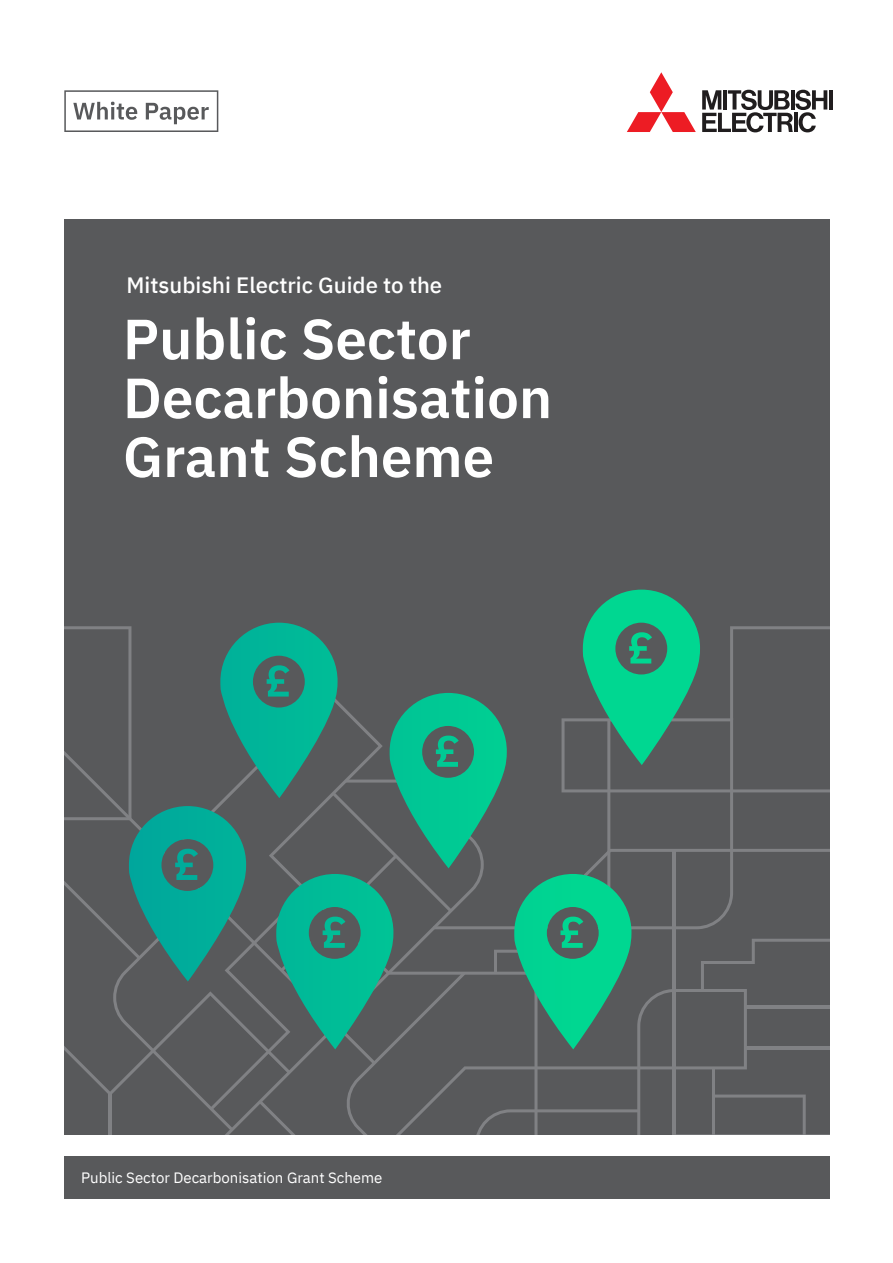
<style>
.page{position:relative;width:893px;height:1263px;background:#fff}
.page>*{position:absolute;margin:0;border:0;box-sizing:border-box;transform-origin:0 0}
.t1{font:600 56.55px/58.9px "IBM Plex Sans";color:#fff}
.t2{font:500 22.2px "IBM Plex Sans";color:#fff}
.t3{font:600 16.5px "IBM Plex Sans";color:#fff}
.t4{font:15px "IBM Plex Sans";color:#fff}
</style>
<div class="page">
<svg style="left:627px;top:72px;width:69px;height:60px"></svg>
<hr style="left:829px;top:90px;width:4px;height:20px;background:#201d1e">
<svg style="left:702px;top:90px;width:125px;height:42px"></svg>
<div style="left:64px;top:219px;width:765px;height:916px;background:#58595b"></div>
<svg style="left:64px;top:626px;width:765px;height:509px"></svg>
<svg style="left:161px;top:839px;width:52px;height:52px"></svg>
<svg style="left:547px;top:907px;width:52px;height:52px"></svg>
<svg style="left:309px;top:907px;width:52px;height:52px"></svg>
<svg style="left:64px;top:90px;width:154px;height:42px"></svg>
<svg style="left:220px;top:590px;width:480px;height:278px"></svg>
<div style="left:731px;top:1157px;width:99px;height:42px;background:#58595b"></div>
<div style="left:64px;top:1157px;width:660px;height:42px;background:#58595b"></div>
<p class="t2" style="left:127px;top:268px;width:317px">Mitsubishi Electric Guide to the</p>
<p class="t1" style="left:123px;top:305px;width:431px">Public Sector<br>Decarbonisation<br>Grant Scheme</p>
<p class="t3" style="left:81px;top:1164px;width:212px">les.mitsubishielectric.co.uk</p>
<p class="t4" style="left:81px;top:1166px;width:303px">Public Sector Decarbonisation Grant Scheme</p>
</div>
